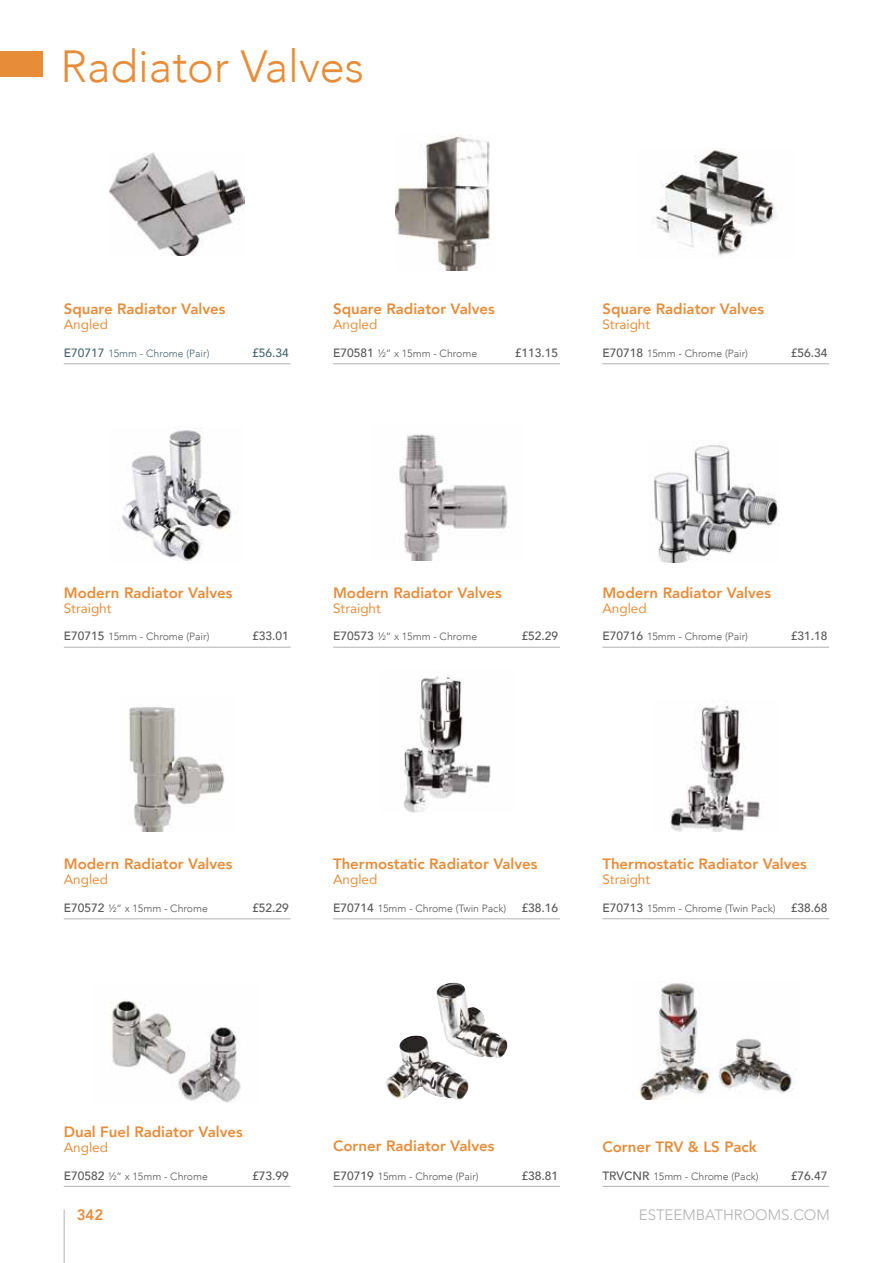
<style>
.page{position:relative;width:893px;height:1263px;background:#fff}
.page>*{position:absolute;margin:0;border:0;box-sizing:border-box;transform-origin:0 0}
.t1{font:300 45px "Avenir";color:#e78d3a}
.t2{font:800 15px "Avenir";color:#e78d3a}
.t3{font:300 15px "Avenir";color:#b1b2b3}
.t4{font:13.5px "Avenir";color:#e78d3a}
.t5{font:500 12px "Avenir";color:#565655}
.t6{font:500 12px "Avenir";color:#476572}
.t7{font:300 10.5px "Avenir";color:#565655}
.t8{font:300 10.5px "Avenir";color:#476572}
.s1{font-weight:500;font-size:12px}
</style>
<div class="page">
<div style="left:0;top:51px;width:43px;height:26px;background:#e78d3a"></div>
<hr style="left:64px;top:1210px;width:1px;height:53px;background:#b1b2b3">
<img style="left:670px;top:701px;width:90px;height:130px">
<hr style="left:602px;top:918px;width:227px;height:1px;background:#b1b2b3">
<img style="left:122px;top:427px;width:110px;height:134px">
<hr style="left:64px;top:647px;width:227px;height:1px;background:#b1b2b3">
<img style="left:653px;top:443px;width:126px;height:119px">
<hr style="left:602px;top:647px;width:227px;height:1px;background:#b1b2b3">
<img style="left:110px;top:153px;width:135px;height:103px">
<hr style="left:64px;top:363px;width:227px;height:1px;background:#b1b2b3">
<img style="left:653px;top:148px;width:122px;height:108px">
<hr style="left:602px;top:363px;width:227px;height:1px;background:#b1b2b3">
<img style="left:404px;top:676px;width:87px;height:137px">
<hr style="left:333px;top:918px;width:227px;height:1px;background:#b1b2b3">
<hr style="left:333px;top:647px;width:227px;height:1px;background:#b1b2b3">
<img style="left:396px;top:434px;width:112px;height:126px">
<hr style="left:64px;top:918px;width:227px;height:1px;background:#b1b2b3">
<img style="left:129px;top:707px;width:96px;height:125px">
<hr style="left:333px;top:363px;width:227px;height:1px;background:#b1b2b3">
<img style="left:395px;top:134px;width:95px;height:137px">
<img style="left:638px;top:981px;width:155px;height:119px">
<hr style="left:602px;top:1186px;width:227px;height:1px;background:#b1b2b3">
<img style="left:386px;top:983px;width:122px;height:117px">
<hr style="left:333px;top:1186px;width:227px;height:1px;background:#b1b2b3">
<hr style="left:64px;top:1186px;width:227px;height:1px;background:#b1b2b3">
<img style="left:110px;top:1000px;width:131px;height:103px">
<h1 class="t1" style="left:61px;top:40px;width:305px">Radiator Valves</h1>
<p class="t2" style="left:64px;top:297px;width:163px">Square Radiator Valves</p>
<p class="t4" style="left:64px;top:314px;width:46px">Angled</p>
<p class="t8" style="left:64px;top:347px;width:147px"><span class="s1">E70717</span> 15mm - Chrome (Pair)</p>
<p class="t6" style="left:252px;top:342px;width:38px">£56.34</p>
<p class="t2" style="left:333px;top:297px;width:163px">Square Radiator Valves</p>
<p class="t4" style="left:333px;top:314px;width:46px">Angled</p>
<p class="t7" style="left:333px;top:347px;width:146px"><span class="s1">E70581</span> ½” x 15mm - Chrome</p>
<p class="t5" style="left:515px;top:342px;width:45px">£113.15</p>
<p class="t2" style="left:602px;top:297px;width:163px">Square Radiator Valves</p>
<p class="t4" style="left:602px;top:314px;width:49px">Straight</p>
<p class="t7" style="left:602px;top:347px;width:147px"><span class="s1">E70718</span> 15mm - Chrome (Pair)</p>
<p class="t5" style="left:791px;top:342px;width:38px">£56.34</p>
<p class="t2" style="left:64px;top:581px;width:170px">Modern Radiator Valves</p>
<p class="t4" style="left:64px;top:597px;width:49px">Straight</p>
<p class="t7" style="left:64px;top:631px;width:147px"><span class="s1">E70715</span> 15mm - Chrome (Pair)</p>
<p class="t5" style="left:252px;top:626px;width:38px">£33.01</p>
<p class="t2" style="left:333px;top:581px;width:170px">Modern Radiator Valves</p>
<p class="t4" style="left:333px;top:597px;width:49px">Straight</p>
<p class="t7" style="left:333px;top:631px;width:146px"><span class="s1">E70573</span> ½” x 15mm - Chrome</p>
<p class="t5" style="left:521px;top:626px;width:38px">£52.29</p>
<p class="t2" style="left:602px;top:581px;width:170px">Modern Radiator Valves</p>
<p class="t4" style="left:602px;top:597px;width:46px">Angled</p>
<p class="t7" style="left:602px;top:631px;width:147px"><span class="s1">E70716</span> 15mm - Chrome (Pair)</p>
<p class="t5" style="left:791px;top:626px;width:38px">£31.18</p>
<p class="t2" style="left:64px;top:852px;width:170px">Modern Radiator Valves</p>
<p class="t4" style="left:64px;top:869px;width:46px">Angled</p>
<p class="t7" style="left:64px;top:902px;width:146px"><span class="s1">E70572</span> ½” x 15mm - Chrome</p>
<p class="t5" style="left:252px;top:897px;width:38px">£52.29</p>
<p class="t2" style="left:333px;top:852px;width:206px">Thermostatic Radiator Valves</p>
<p class="t4" style="left:333px;top:869px;width:46px">Angled</p>
<p class="t7" style="left:333px;top:902px;width:175px"><span class="s1">E70714</span> 15mm - Chrome (Twin Pack)</p>
<p class="t5" style="left:521px;top:897px;width:38px">£38.16</p>
<p class="t2" style="left:602px;top:852px;width:206px">Thermostatic Radiator Valves</p>
<p class="t4" style="left:602px;top:869px;width:49px">Straight</p>
<p class="t7" style="left:602px;top:902px;width:175px"><span class="s1">E70713</span> 15mm - Chrome (Twin Pack)</p>
<p class="t5" style="left:791px;top:897px;width:38px">£38.68</p>
<p class="t2" style="left:64px;top:1120px;width:180px">Dual Fuel Radiator Valves</p>
<p class="t4" style="left:64px;top:1136px;width:46px">Angled</p>
<p class="t7" style="left:64px;top:1170px;width:146px"><span class="s1">E70582</span> ½” x 15mm - Chrome</p>
<p class="t5" style="left:252px;top:1165px;width:38px">£73.99</p>
<p class="t2" style="left:333px;top:1134px;width:163px">Corner Radiator Valves</p>
<p class="t7" style="left:333px;top:1170px;width:147px"><span class="s1">E70719</span> 15mm - Chrome (Pair)</p>
<p class="t5" style="left:521px;top:1165px;width:38px">£38.81</p>
<p class="t2" style="left:602px;top:1135px;width:156px">Corner TRV &amp; LS Pack</p>
<p class="t7" style="left:602px;top:1170px;width:158px"><span class="s1">TRVCNR</span> 15mm - Chrome (Pack)</p>
<p class="t5" style="left:791px;top:1165px;width:38px">£76.47</p>
<p class="t2" style="left:77px;top:1203px;width:28px">342</p>
<p class="t3" style="left:639px;top:1206px;width:193px">ESTEEMBATHROOMS.COM</p>
</div>
